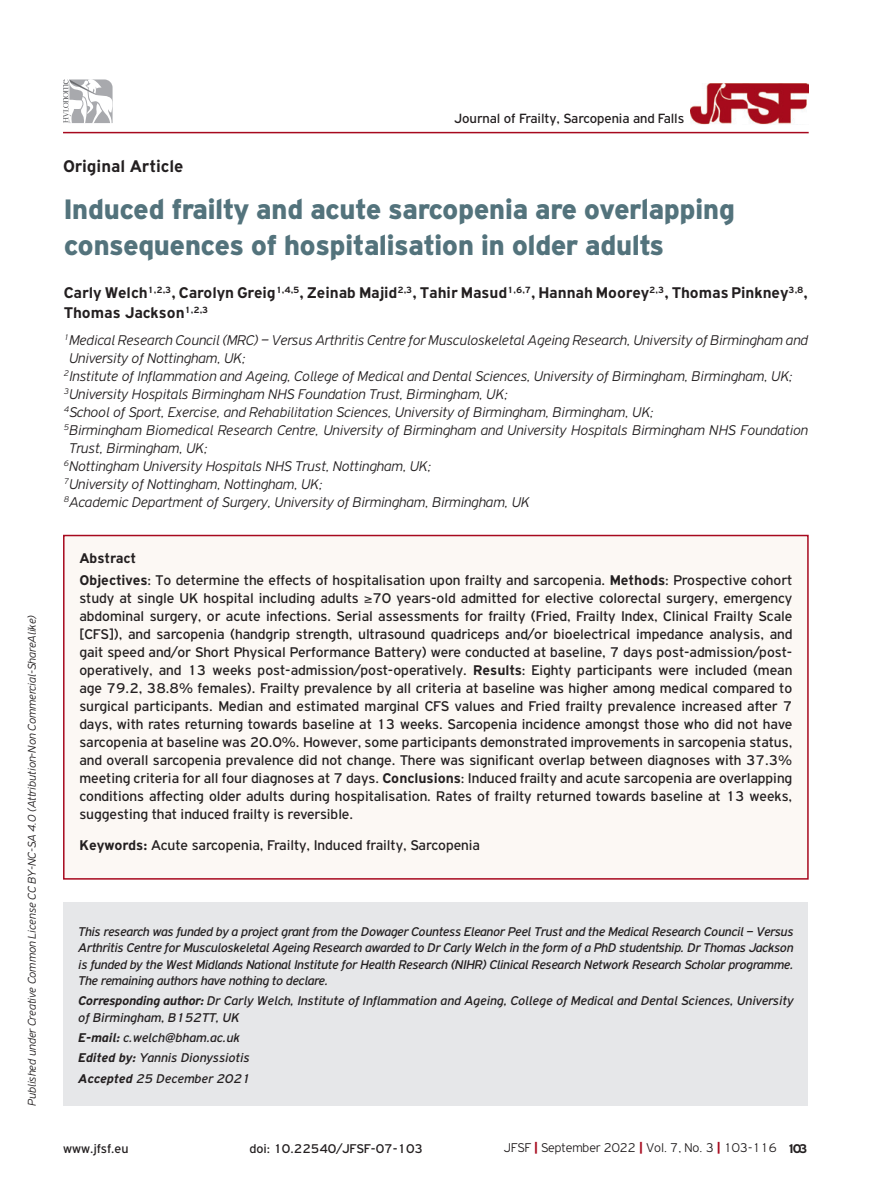
<style>
.page{position:relative;width:893px;height:1191px;background:#fff}
.page>*{position:absolute;margin:0;border:0;box-sizing:border-box;transform-origin:0 0}
.BASIC_TITLE{font:900 30px/36px "PF Highway Gothic";letter-spacing:-.02em;color:#53737c}
.TYPE_OF_ARTICLE{font:700 18px "PF Highway Gothic";color:#231f20}
.AUTHORS{font:700 16.5px/19.8px "PF Highway Gothic";color:#231f20}
.ABSTRACT_TEXT{font:15px/18px "PF Highway Gothic";color:#231f20;text-align:justify}
.TITLE_ADDRESS{font:italic 300 15px/18px "PF Highway Gothic";color:#231f20}
.KEYWORDS{font:15px "PF Highway Gothic";color:#231f20}
.ABSTRACT_TITLE{font:700 15px "PF Highway Gothic";color:#231f20}
.t1{font:14.25px "PF Highway Gothic";color:#231f20}
.CONFLICT_OF_INTEREST{font:italic 13.5px/16.2px "PF Highway Gothic";letter-spacing:-.02em;color:#231f20;text-align:justify}
.CORRESPONDING_AUTHOR{font:italic 13.5px/16.2px "PF Highway Gothic";color:#231f20}
.t2{font:300 13.5px "PF Highway Gothic";color:#231f20}
.t3{font:13.5px "PF Highway Gothic";color:#231f20}
.t4{font:700 13.5px "PF Highway Gothic";color:#231f20}
.t5{font:italic 300 12px "PF Highway Gothic";color:#231f20}
.s1{font-weight:700}
.s2{font-weight:900;color:#a7091e}
</style>
<div class="page">
<div style="left:63px;top:535px;width:745px;height:344px;background:#fcf8f4"></div>
<img style="left:691px;top:83px;width:117px;height:41px">
<div style="left:63px;top:535px;width:746px;height:344px;border:2px solid #a7091e"></div>
<div style="left:63px;top:902px;width:745px;height:204px;background:#e6e7e9"></div>
<hr style="left:63px;top:132px;width:746px;height:1px;background:#a7091e">
<svg style="left:63px;top:79px;width:50px;height:44px"></svg>
<p class="t5" style="left:25px;top:1106px;width:492px;rotate:-90deg">Published under Creative Common License CC BY-NC-SA 4.0 (Attribution-Non Commercial-ShareAlike)</p>
<p class="t1" style="left:454px;top:111px;width:232px">Journal of Frailty, Sarcopenia and Falls</p>
<p class="TYPE_OF_ARTICLE" style="left:63px;top:156px;width:122px">Original Article</p>
<p class="BASIC_TITLE" style="left:64px;top:191px;width:673px">Induced frailty and acute sarcopenia are overlapping consequences of hospitalisation in older adults</p>
<p class="AUTHORS" style="left:64px;top:283px;width:746px">Carly Welch<sup>1,2,3</sup>, Carolyn Greig<sup>1,4,5</sup>, Zeinab Majid<sup>2,3</sup>, Tahir Masud<sup>1,6,7</sup>, Hannah Moorey<sup>2,3</sup>, Thomas Pinkney<sup>3,8</sup>,<br>Thomas Jackson<sup>1,2,3</sup></p>
<p class="TITLE_ADDRESS" style="left:69px;top:331px;width:740px;text-indent:-5px"><sup>1</sup>Medical Research Council (MRC) – Versus Arthritis Centre for Musculoskeletal Ageing Research, University of Birmingham and<br>University of Nottingham, UK;</p>
<p class="TITLE_ADDRESS" style="left:64px;top:367px;width:730px"><sup>2</sup>Institute of Inflammation and Ageing, College of Medical and Dental Sciences, University of Birmingham, Birmingham, UK;</p>
<p class="TITLE_ADDRESS" style="left:64px;top:385px;width:445px"><sup>3</sup>University Hospitals Birmingham NHS Foundation Trust, Birmingham, UK;</p>
<p class="TITLE_ADDRESS" style="left:64px;top:403px;width:591px"><sup>4</sup>School of Sport, Exercise, and Rehabilitation Sciences, University of Birmingham, Birmingham, UK;</p>
<p class="TITLE_ADDRESS" style="left:69px;top:421px;width:740px;text-indent:-5px"><sup>5</sup>Birmingham Biomedical Research Centre, University of Birmingham and University Hospitals Birmingham NHS Foundation<br>Trust, Birmingham, UK;</p>
<p class="TITLE_ADDRESS" style="left:64px;top:457px;width:369px"><sup>6</sup>Nottingham University Hospitals NHS Trust, Nottingham, UK;</p>
<p class="TITLE_ADDRESS" style="left:64px;top:475px;width:260px"><sup>7</sup>University of Nottingham, Nottingham, UK;</p>
<p class="TITLE_ADDRESS" style="left:64px;top:493px;width:468px"><sup>8</sup>Academic Department of Surgery, University of Birmingham, Birmingham, UK</p>
<p class="ABSTRACT_TITLE" style="left:79px;top:550px;width:58px">Abstract</p>
<p class="ABSTRACT_TEXT" style="left:79px;top:571px;width:714px"><span class="s1">Objectives</span>: To determine the effects of hospitalisation upon frailty and sarcopenia. <span class="s1">Methods</span>: Prospective cohort study at single UK hospital including adults ≥70 years-old admitted for elective colorectal surgery, emergency abdominal surgery, or acute infections. Serial assessments for frailty (Fried, Frailty Index, Clinical Frailty Scale [CFS]), and sarcopenia (handgrip strength, ultrasound quadriceps and/or bioelectrical impedance analysis, and gait speed and/or Short Physical Performance Battery) were conducted at baseline, 7 days post-admission/post&shy;operatively, and 13 weeks post-admission/post-operatively. <span class="s1">Results</span>: Eighty participants were included (mean age 79.2, 38.8% females). Frailty prevalence by all criteria at baseline was higher among medical compared to surgical participants. Median and estimated marginal CFS values and Fried frailty prevalence increased after 7 days, with rates returning towards baseline at 13 weeks. Sarcopenia incidence amongst those who did not have sarcopenia at baseline was 20.0%. However, some participants demonstrated improvements in sarcopenia status, and overall sarcopenia prevalence did not change. There was significant overlap between diagnoses with 37.3% meeting criteria for all four diagnoses at 7 days. <span class="s1">Conclusions</span>: Induced frailty and acute sarcopenia are overlapping conditions affecting older adults during hospitalisation. Rates of frailty returned towards baseline at 13 weeks, suggesting that induced frailty is reversible.</p>
<p class="KEYWORDS" style="left:79px;top:837px;width:402px"><span class="s1">Keywords:</span> Acute sarcopenia, Frailty, Induced frailty, Sarcopenia</p>
<p class="CONFLICT_OF_INTEREST" style="left:78px;top:923px;width:717px">This research was funded by a project grant from the Dowager Countess Eleanor Peel Trust and the Medical Research Council – Versus Arthritis Centre for Musculoskeletal Ageing Research awarded to Dr Carly Welch in the form of a PhD studentship. Dr Thomas Jackson is funded by the West Midlands National Institute for Health Research (NIHR) Clinical Research Network Research Scholar programme.<br>The remaining authors have nothing to declare.</p>
<p class="CORRESPONDING_AUTHOR" style="left:78px;top:992px;width:717px"><span class="s1">Corresponding author:</span> Dr Carly Welch, Institute of Inflammation and Ageing, College of Medical and Dental Sciences, University of Birmingham, B152TT, UK</p>
<p class="CORRESPONDING_AUTHOR" style="left:78px;top:1029px;width:163px"><span class="s1">E-mail:</span> c.welch@bham.ac.uk</p>
<p class="CORRESPONDING_AUTHOR" style="left:78px;top:1050px;width:173px"><span class="s1">Edited by:</span> Yannis Dionyssiotis</p>
<p class="CORRESPONDING_AUTHOR" style="left:78px;top:1070px;width:174px"><span class="s1">Accepted</span> 25 December 2021</p>
<p class="t3" style="left:63px;top:1141px;width:67px">www.jfsf.eu</p>
<p class="t3" style="left:250px;top:1141px;width:175px">doi: 10.22540/JFSF-07-103</p>
<p class="t2" style="left:504px;top:1140px;width:275px">JFSF <span class="s2">|</span> September 2022 <span class="s2">|</span> Vol. 7, No. 3 <span class="s2">|</span> 103-116</p>
<p class="t4" style="left:787px;top:1140px;width:23px">103</p>
</div>
